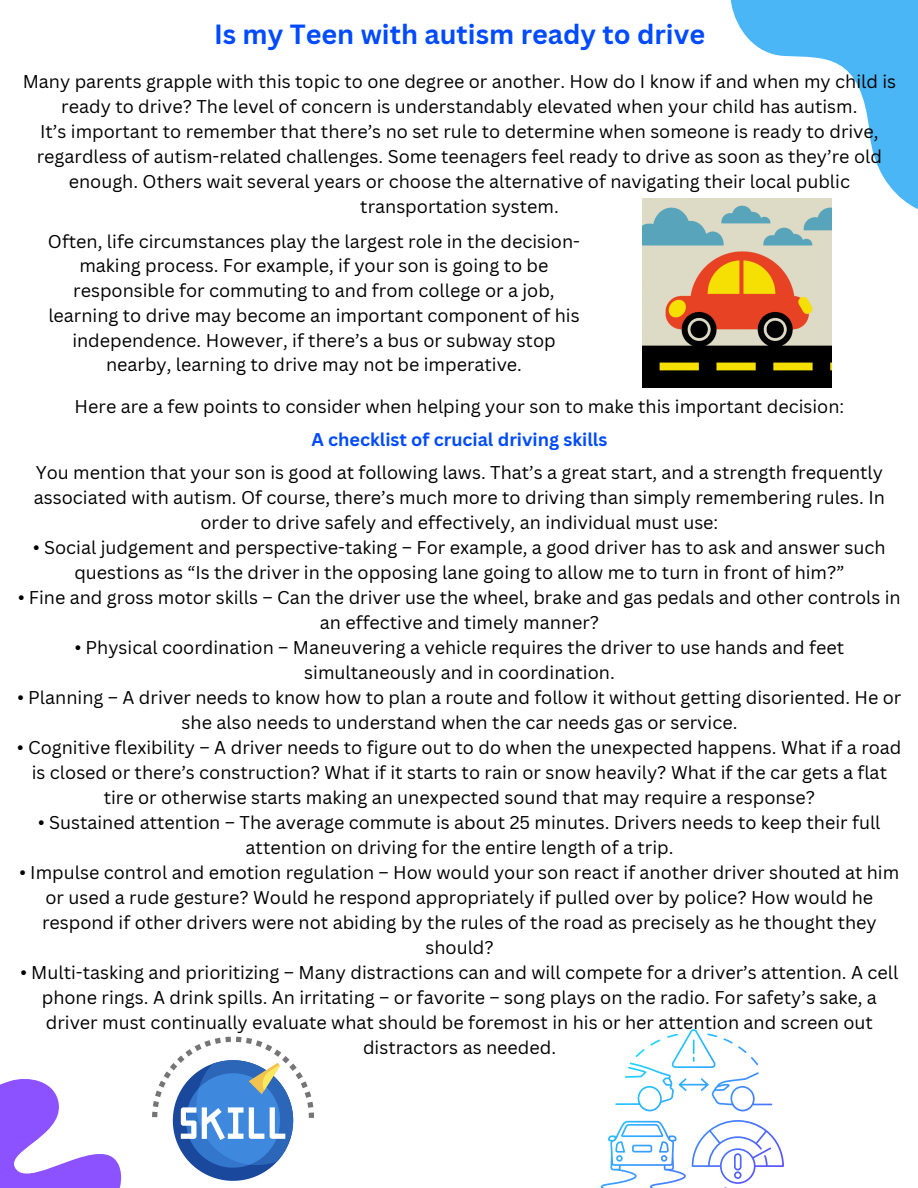
<style>
.page{position:relative;width:918px;height:1188px;background:#fff}
.page>*{position:absolute;margin:0;border:0;box-sizing:border-box;transform-origin:0 0}
.t1{font:700 27px "Canva Sans";color:#004bff}
.t2{font:18px/25px "Canva Sans";color:#000;text-align:center}
.t3{font:700 18px "Canva Sans";color:#004bff}
</style>
<div class="page">
<svg style="left:730px;top:0;width:188px;height:247px"></svg>
<img style="left:642px;top:198px;width:189px;height:189px">
<svg style="left:601px;top:1029px;width:183px;height:159px"></svg>
<svg style="left:0;top:1037px;width:314px;height:151px"></svg>
<h1 class="t1" style="left:214px;top:15px;width:493px">Is my Teen with autism ready to drive</h1>
<p class="t2" style="left:23px;top:69px;width:875px">Many parents grapple with this topic to one degree or another. How do I know if and when my child is ready to drive? The level of concern is understandably elevated when your child has autism.<br>It’s important to remember that there’s no set rule to determine when someone is ready to drive, regardless of autism-related challenges. Some teenagers feel ready to drive as soon as they’re old enough. Others wait several years or choose the alternative of navigating their local public transportation system.</p>
<p class="t2" style="left:48px;top:228px;width:534px">Often, life circumstances play the largest role in the decision&shy;making process. For example, if your son is going to be responsible for commuting to and from college or a job, learning to drive may become an important component of his independence. However, if there’s a bus or subway stop nearby, learning to drive may not be imperative.</p>
<p class="t2" style="left:75px;top:394px;width:771px">Here are a few points to consider when helping your son to make this important decision:</p>
<p class="t3" style="left:312px;top:427px;width:297px">A checklist of crucial driving skills</p>
<p class="t2" style="left:34px;top:460px;width:853px">You mention that your son is good at following laws. That’s a great start, and a strength frequently associated with autism. Of course, there’s much more to driving than simply remembering rules. In order to drive safely and effectively, an individual must use:</p>
<p class="t2" style="left:33px;top:535px;width:854px">• Social judgement and perspective-taking – For example, a good driver has to ask and answer such questions as “Is the driver in the opposing lane going to allow me to turn in front of him?”</p>
<p class="t2" style="left:18px;top:585px;width:884px">• Fine and gross motor skills – Can the driver use the wheel, brake and gas pedals and other controls in an effective and timely manner?</p>
<p class="t2" style="left:75px;top:635px;width:771px">• Physical coordination – Maneuvering a vehicle requires the driver to use hands and feet simultaneously and in coordination.</p>
<p class="t2" style="left:17px;top:685px;width:886px">• Planning – A driver needs to know how to plan a route and follow it without getting disoriented. He or she also needs to understand when the car needs gas or service.</p>
<p class="t2" style="left:17px;top:735px;width:886px">• Cognitive flexibility – A driver needs to figure out to do when the unexpected happens. What if a road is closed or there’s construction? What if it starts to rain or snow heavily? What if the car gets a flat tire or otherwise starts making an unexpected sound that may require a response?</p>
<p class="t2" style="left:38px;top:810px;width:844px">• Sustained attention – The average commute is about 25 minutes. Drivers needs to keep their full attention on driving for the entire length of a trip.</p>
<p class="t2" style="left:19px;top:860px;width:881px">• Impulse control and emotion regulation – How would your son react if another driver shouted at him or used a rude gesture? Would he respond appropriately if pulled over by police? How would he respond if other drivers were not abiding by the rules of the road as precisely as he thought they should?</p>
<p class="t2" style="left:20px;top:960px;width:879px">• Multi-tasking and prioritizing – Many distractions can and will compete for a driver’s attention. A cell phone rings. A drink spills. An irritating – or favorite – song plays on the radio. For safety’s sake, a driver must continually evaluate what should be foremost in his or her attention and screen out distractors as needed.</p>
</div>
